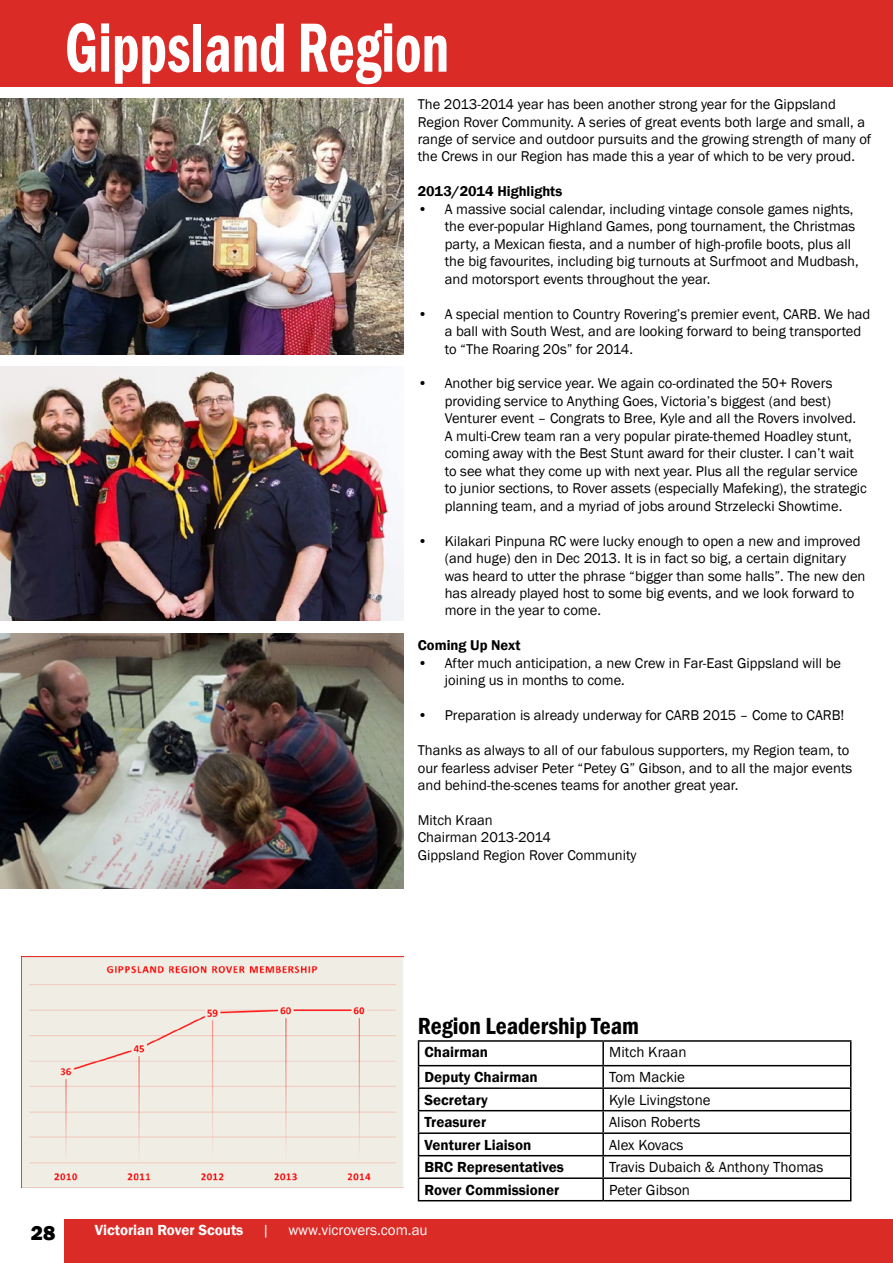
<style>
.page{position:relative;width:893px;height:1263px;background:#fff}
.page>*{position:absolute;margin:0;border:0;box-sizing:border-box;transform-origin:0 0}
.t1{font:600 condensed 72px "Franklin Gothic";color:#fff;scale:.8 1}
.t2{font:600 condensed 24px "Franklin Gothic";color:#000}
.t3{font:800 21px "Franklin Gothic";color:#000}
.t4{font:15px "Franklin Gothic";color:#000}
.t5{font:600 15px "Franklin Gothic";color:#000}
.t6{font:600 15px "Franklin Gothic";color:#fff}
.t7{font:15px "Franklin Gothic";color:#fff}
.t8{font:14.55px/17.4px "Franklin Gothic";color:#000}
.t9{font:600 14.55px "Franklin Gothic";color:#000}
.s1{font-weight:400}
</style>
<div class="page">
<div style="left:0;top:0;width:893px;height:86px;background:#db2b27"></div>
<hr style="left:418px;top:1040px;width:185px;height:2px;background:#000">
<hr style="left:603px;top:1040px;width:248px;height:2px;background:#000">
<hr style="left:602px;top:1042px;width:2px;height:23px;background:#000">
<hr style="left:418px;top:1065px;width:185px;height:1px;background:#000">
<hr style="left:603px;top:1065px;width:248px;height:1px;background:#000">
<hr style="left:602px;top:1066px;width:2px;height:21px;background:#000">
<hr style="left:418px;top:1087px;width:185px;height:2px;background:#000">
<hr style="left:603px;top:1087px;width:248px;height:2px;background:#000">
<hr style="left:602px;top:1089px;width:2px;height:21px;background:#000">
<hr style="left:418px;top:1110px;width:185px;height:1px;background:#000">
<hr style="left:603px;top:1110px;width:248px;height:1px;background:#000">
<hr style="left:602px;top:1111px;width:2px;height:21px;background:#000">
<hr style="left:418px;top:1132px;width:185px;height:2px;background:#000">
<hr style="left:603px;top:1132px;width:248px;height:2px;background:#000">
<hr style="left:602px;top:1134px;width:2px;height:21px;background:#000">
<hr style="left:418px;top:1155px;width:185px;height:1px;background:#000">
<hr style="left:603px;top:1155px;width:248px;height:1px;background:#000">
<hr style="left:602px;top:1156px;width:2px;height:21px;background:#000">
<hr style="left:418px;top:1177px;width:185px;height:2px;background:#000">
<svg style="left:418px;top:1042px;width:1px;height:158px"></svg>
<hr style="left:603px;top:1177px;width:248px;height:2px;background:#000">
<hr style="left:602px;top:1179px;width:2px;height:21px;background:#000">
<svg style="left:850px;top:1042px;width:1px;height:158px"></svg>
<hr style="left:418px;top:1200px;width:185px;height:1px;background:#000">
<hr style="left:603px;top:1200px;width:248px;height:1px;background:#000">
<img style="left:0;top:99px;width:404px;height:255px">
<img style="left:0;top:367px;width:404px;height:253px">
<img style="left:0;top:634px;width:404px;height:255px">
<img style="left:21px;top:957px;width:383px;height:230px">
<div style="left:65px;top:1219px;width:828px;height:44px;background:#db2b27"></div>
<h1 class="t1" style="left:65px;top:0;width:482px">Gippsland Region</h1>
<p class="t8" style="left:418px;top:96px;width:455px">The 2013-2014 year has been another strong year for the Gippsland Region Rover Community. A series of great events both large and small, a range of service and outdoor pursuits and the growing strength of many of the Crews in our Region has made this a year of which to be very proud.</p>
<p class="t9" style="left:418px;top:183px;width:146px">2013/2014 Highlights</p>
<p class="t8" style="left:445px;top:201px;width:415px;text-indent:-27px">• A massive social calendar, including vintage console games nights, the ever-popular Highland Games, pong tournament, the Christmas party, a Mexican fiesta, and a number of high-profile boots, plus all the big favourites, including big turnouts at Surfmoot and Mudbash, and motorsport events throughout the year.</p>
<p class="t8" style="left:445px;top:305px;width:427px;text-indent:-27px">• A special mention to Country Rovering’s premier event, CARB. We had a ball with South West, and are looking forward to being transported to “The Roaring 20s” for 2014.</p>
<p class="t8" style="left:445px;top:375px;width:424px;text-indent:-27px">• Another big service year. We again co-ordinated the 50+ Rovers providing service to Anything Goes, Victoria’s biggest (and best)<br>Venturer event – Congrats to Bree, Kyle and all the Rovers involved.<br>A multi-Crew team ran a very popular pirate-themed Hoadley stunt, coming away with the Best Stunt award for their cluster. I can’t wait to see what they come up with next year. Plus all the regular service to junior sections, to Rover assets (especially Mafeking), the strategic planning team, and a myriad of jobs around Strzelecki Showtime.</p>
<p class="t8" style="left:445px;top:532px;width:422px;text-indent:-27px">• Kilakari Pinpuna RC were lucky enough to open a new and improved (and huge) den in Dec 2013. It is in fact so big, a certain dignitary was heard to utter the phrase “bigger than some halls”. The new den has already played host to some big events, and we look forward to more in the year to come.</p>
<p class="t9" style="left:418px;top:636px;width:104px">Coming Up Next</p>
<p class="t8" style="left:445px;top:655px;width:398px;text-indent:-27px">• After much anticipation, a new Crew in Far-East Gippsland will be joining us in months to come.</p>
<p class="t8" style="left:418px;top:707px;width:428px">• Preparation is already underway for CARB 2015 – Come to CARB!</p>
<p class="t8" style="left:418px;top:742px;width:436px">Thanks as always to all of our fabulous supporters, my Region team, to our fearless adviser Peter “Petey G” Gibson, and to all the major events and behind-the-scenes teams for another great year.</p>
<p class="t8" style="left:418px;top:812px;width:220px">Mitch Kraan<br>Chairman 2013-2014<br>Gippsland Region Rover Community</p>
<h2 class="t2" style="left:418px;top:1010px;width:223px">Region Leadership Team</h2>
<p class="t5" style="left:425px;top:1043px;width:65px">Chairman</p>
<p class="t4" style="left:609px;top:1043px;width:79px">Mitch Kraan</p>
<p class="t5" style="left:425px;top:1068px;width:115px">Deputy Chairman</p>
<p class="t4" style="left:609px;top:1068px;width:77px">Tom Mackie</p>
<p class="t5" style="left:425px;top:1090px;width:65px">Secretary</p>
<p class="t4" style="left:609px;top:1090px;width:103px">Kyle Livingstone</p>
<p class="t5" style="left:425px;top:1113px;width:63px">Treasurer</p>
<p class="t4" style="left:609px;top:1113px;width:93px">Alison Roberts</p>
<p class="t5" style="left:425px;top:1135px;width:108px">Venturer Liaison</p>
<p class="t4" style="left:609px;top:1135px;width:76px">Alex Kovacs</p>
<p class="t5" style="left:425px;top:1158px;width:141px">BRC Representatives</p>
<p class="t4" style="left:609px;top:1158px;width:216px">Travis Dubaich &amp; Anthony Thomas</p>
<p class="t5" style="left:425px;top:1180px;width:136px">Rover Commissioner</p>
<p class="t4" style="left:609px;top:1180px;width:82px">Peter Gibson</p>
<h3 class="t3" style="left:31px;top:1219px;width:26px">28</h3>
<p class="t6" style="left:95px;top:1221px;width:176px">Victorian Rover Scouts <span class="s1">|</span></p>
<p class="t7" style="left:288px;top:1221px;width:141px">www.vicrovers.com.au</p>
</div>
